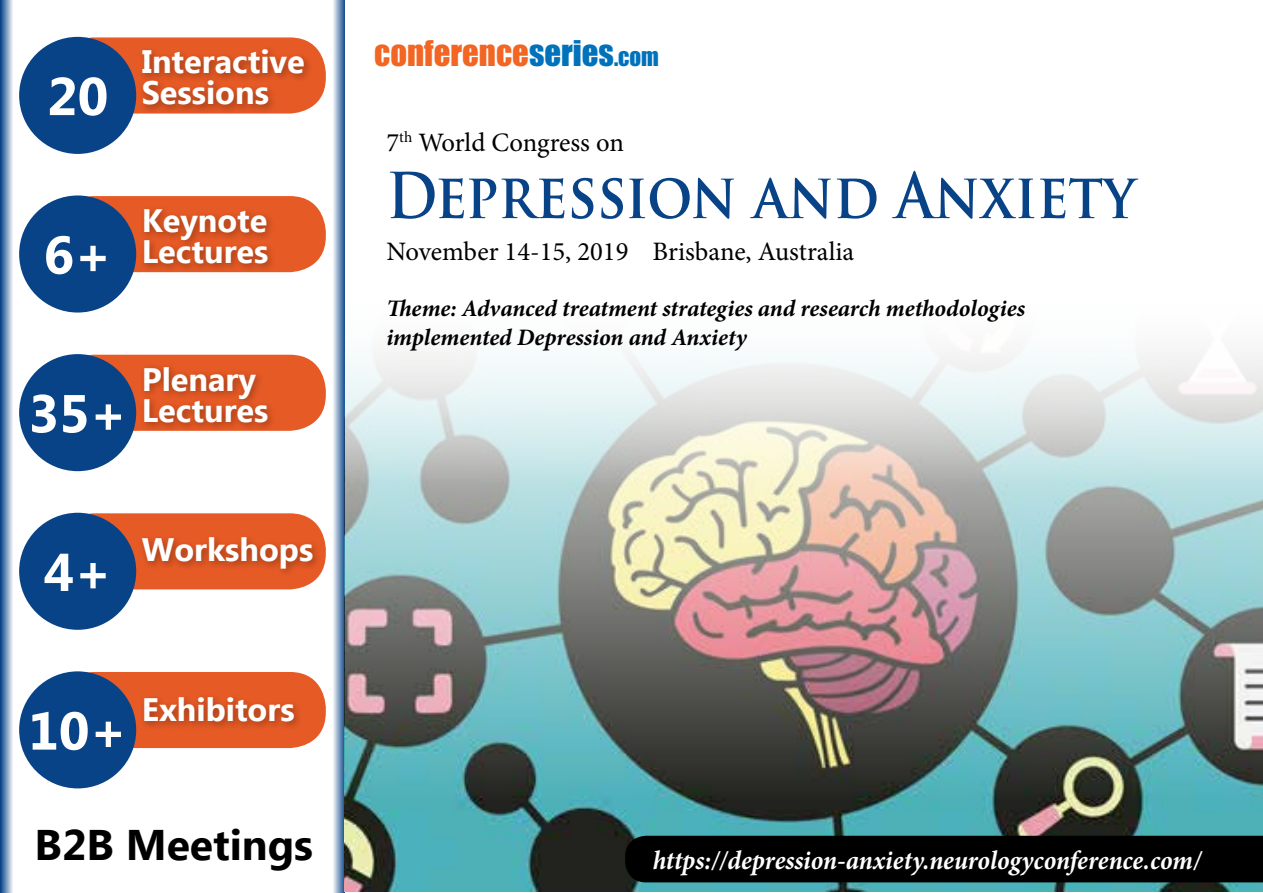
<style>
.page{position:relative;width:1263px;height:893px;background:#fff}
.page>*{position:absolute;margin:0;border:0;box-sizing:border-box;transform-origin:0 0}
.t1{font:700 61.65px "Trajan Pro";color:#084388;scale:.89 1}
.t2{font:700 53.25px "Ebrima";color:#fff}
.t3{font:700 42.75px "Ebrima";color:#000}
.t4{font:32.7px "Impact";color:#f26522}
.t5{font:700 32.4px/30.9px "Ebrima";color:#fff}
.t6{font:italic 700 26.85px "Minion Pro";letter-spacing:-.005em;color:#fff;scale:.95 1}
.t7{font:26.55px "Minion Pro";color:#000}
.t8{font:italic 700 23.55px/28.3px "Minion Pro";letter-spacing:-.005em;color:#000}
.s1{color:#0072bc}
.s2{font-size:22.95px;color:#0072bc}
</style>
<div class="page">
<div style="left:58px;top:37px;width:268px;height:77px;background:#e65a25;border-radius:36px"></div>
<div style="left:19px;top:37px;width:117px;height:117px;background:#084388;border-radius:50%"></div>
<div style="left:138px;top:45px;width:176px;height:70px;background:#000;opacity:.3"></div>
<div style="left:58px;top:196px;width:268px;height:76px;background:#e65a25;border-radius:36px"></div>
<div style="left:19px;top:195px;width:117px;height:118px;background:#084388;border-radius:50%"></div>
<div style="left:140px;top:205px;width:137px;height:68px;background:#000;opacity:.3"></div>
<div style="left:58px;top:355px;width:268px;height:76px;background:#e65a25;border-radius:36px"></div>
<div style="left:19px;top:354px;width:117px;height:117px;background:#084388;border-radius:50%"></div>
<div style="left:140px;top:362px;width:137px;height:70px;background:#000;opacity:.3"></div>
<div style="left:58px;top:513px;width:268px;height:76px;background:#e65a25;border-radius:36px"></div>
<div style="left:19px;top:513px;width:117px;height:117px;background:#084388;border-radius:50%"></div>
<div style="left:138px;top:533px;width:184px;height:45px;background:#000;opacity:.3"></div>
<div style="left:58px;top:672px;width:268px;height:76px;background:#e65a25;border-radius:36px"></div>
<div style="left:19px;top:671px;width:117px;height:117px;background:#084388;border-radius:50%"></div>
<div style="left:140px;top:693px;width:164px;height:38px;background:#000;opacity:.3"></div>
<svg style="left:0;top:0;width:13px;height:893px;background:#7a99be"></svg>
<svg style="left:333px;top:0;width:12px;height:893px;background:#8da8c8"></svg>
<img style="left:345px;top:351px;width:918px;height:541px">
<div style="left:625px;top:836px;width:638px;height:46px;background:#000"></div>
<h2 class="t2" style="left:47px;top:57px;width:63px">20</h2>
<h3 class="t5" style="left:142px;top:48px;width:165px">Interactive<br>Sessions</h3>
<h2 class="t2" style="left:44px;top:215px;width:70px">6+</h2>
<h3 class="t5" style="left:142px;top:207px;width:128px">Keynote<br>Lectures</h3>
<h2 class="t2" style="left:28px;top:374px;width:100px">35+</h2>
<h3 class="t5" style="left:142px;top:365px;width:128px">Plenary<br>Lectures</h3>
<h2 class="t2" style="left:44px;top:532px;width:70px">4+</h2>
<h3 class="t5" style="left:142px;top:536px;width:173px">Workshops</h3>
<h2 class="t2" style="left:28px;top:691px;width:100px">10+</h2>
<h3 class="t5" style="left:142px;top:696px;width:154px">Exhibitors</h3>
<h3 class="t3" style="left:35px;top:813px;width:280px">B2B Meetings</h3>
<h3 class="t4" style="left:374px;top:28px;width:286px">CONFERENCE<span class="s1">SERIES</span><span class="s2">.COM</span></h3>
<p class="t7" style="left:386px;top:125px;width:239px">7<sup>th</sup> World Congress on</p>
<h1 class="t1" style="left:386px;top:157px;width:843px">Depression and Anxiety</h1>
<p class="t7" style="left:386px;top:234px;width:469px">November 14-15, 2019 Brisbane, Australia</p>
<p class="t8" style="left:386px;top:294px;width:640px">Theme: Advanced treatment strategies and research methodologies implemented Depression and Anxiety</p>
<p class="t6" style="left:653px;top:841px;width:579px">https://depression-anxiety.neurologyconference.com/</p>
</div>
